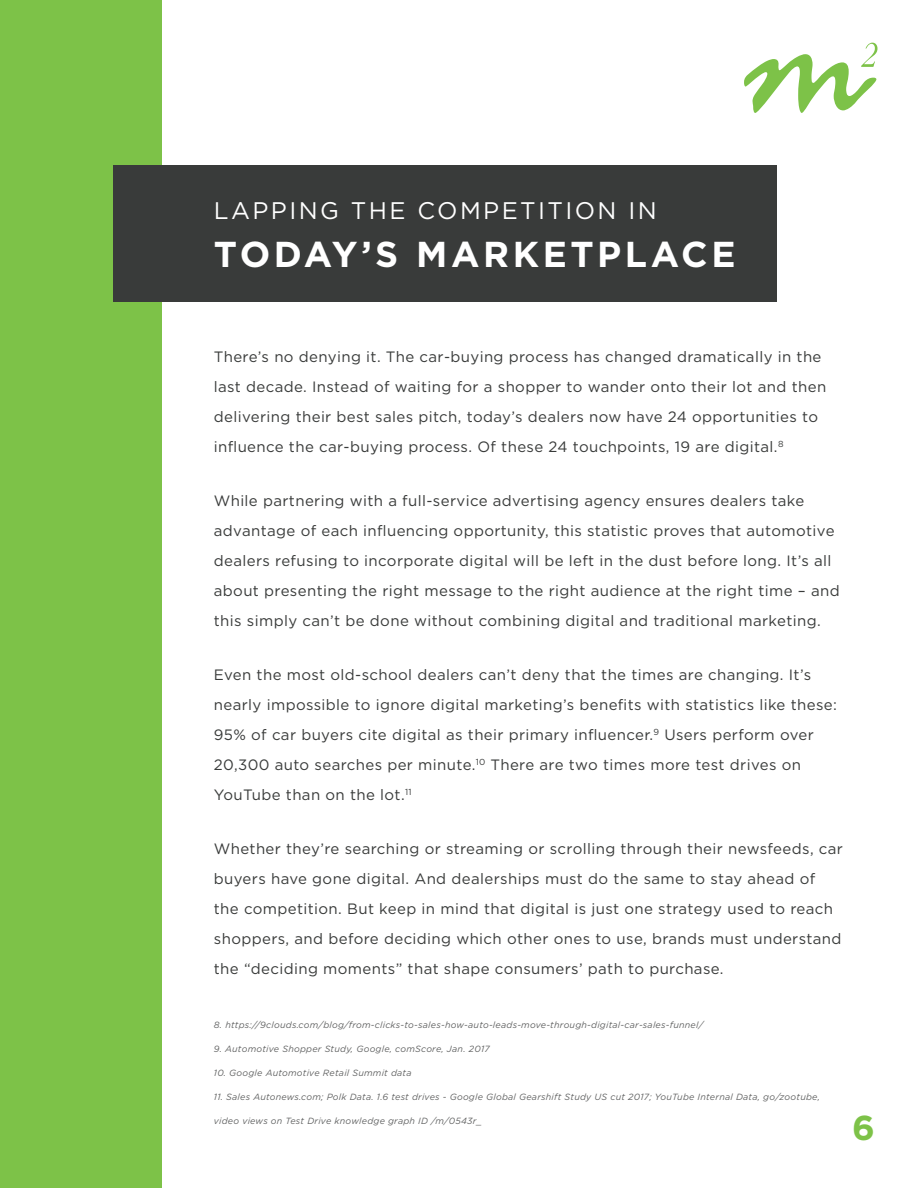
<style>
.page{position:relative;width:918px;height:1188px;background:#fff}
.page>*{position:absolute;margin:0;border:0;box-sizing:border-box;transform-origin:0 0}
.t1{font:700 36px "Gotham";letter-spacing:.1em;color:#fff}
.t2{font:700 34.5px "Gotham";color:#7dc248}
.t3{font:24px "Gotham";letter-spacing:.1em;color:#fff}
.t4{font:15px/30px "Gotham";letter-spacing:.025em;color:#393b3a}
.t5{font:italic 9px "Gotham";letter-spacing:.025em;color:#626363}
</style>
<div class="page">
<div style="left:0;top:0;width:162px;height:1188px;background:#7dc248"></div>
<svg style="left:744px;top:43px;width:134px;height:70px"></svg>
<div style="left:113px;top:166px;width:663px;height:136px;background:#393b3a"></div>
<h3 class="t3" style="left:214px;top:195px;width:445px">LAPPING THE COMPETITION IN</h3>
<h1 class="t1" style="left:214px;top:231px;width:523px">TODAY’S MARKETPLACE</h1>
<p class="t4" style="left:214px;top:341px;width:614px">There’s no denying it. The car-buying process has changed dramatically in the last decade. Instead of waiting for a shopper to wander onto their lot and then delivering their best sales pitch, today’s dealers now have 24 opportunities to influence the car-buying process. Of these 24 touchpoints, 19 are digital.<sup>8</sup></p>
<p class="t4" style="left:214px;top:485px;width:627px">While partnering with a full-service advertising agency ensures dealers take advantage of each influencing opportunity, this statistic proves that automotive dealers refusing to incorporate digital will be left in the dust before long. It’s all about presenting the right message to the right audience at the right time – and this simply can’t be done without combining digital and traditional marketing.</p>
<p class="t4" style="left:214px;top:659px;width:625px">Even the most old-school dealers can’t deny that the times are changing. It’s nearly impossible to ignore digital marketing’s benefits with statistics like these:<br>95% of car buyers cite digital as their primary influencer.<sup>9</sup> Users perform over 20,300 auto searches per minute.<sup>10</sup> There are two times more test drives on YouTube than on the lot.<sup>11</sup></p>
<p class="t4" style="left:214px;top:833px;width:631px">Whether they’re searching or streaming or scrolling through their newsfeeds, car buyers have gone digital. And dealerships must do the same to stay ahead of the competition. But keep in mind that digital is just one strategy used to reach shoppers, and before deciding which other ones to use, brands must understand the “deciding moments” that shape consumers’ path to purchase.</p>
<p class="t5" style="left:214px;top:1019px;width:491px">8. https://9clouds.com/blog/from-clicks-to-sales-how-auto-leads-move-through-digital-car-sales-funnel/</p>
<p class="t5" style="left:214px;top:1043px;width:277px">9. Automotive Shopper Study, Google, comScore, Jan. 2017</p>
<p class="t5" style="left:214px;top:1067px;width:199px">10. Google Automotive Retail Summit data</p>
<p class="t5" style="left:214px;top:1091px;width:608px">11. Sales Autonews.com; Polk Data. 1.6 test drives - Google Global Gearshift Study US cut 2017; YouTube Internal Data, go/zootube,</p>
<p class="t5" style="left:214px;top:1115px;width:270px">video views on Test Drive knowledge graph ID /m/0543r_</p>
<h2 class="t2" style="left:852px;top:1104px;width:24px">6</h2>
</div>
